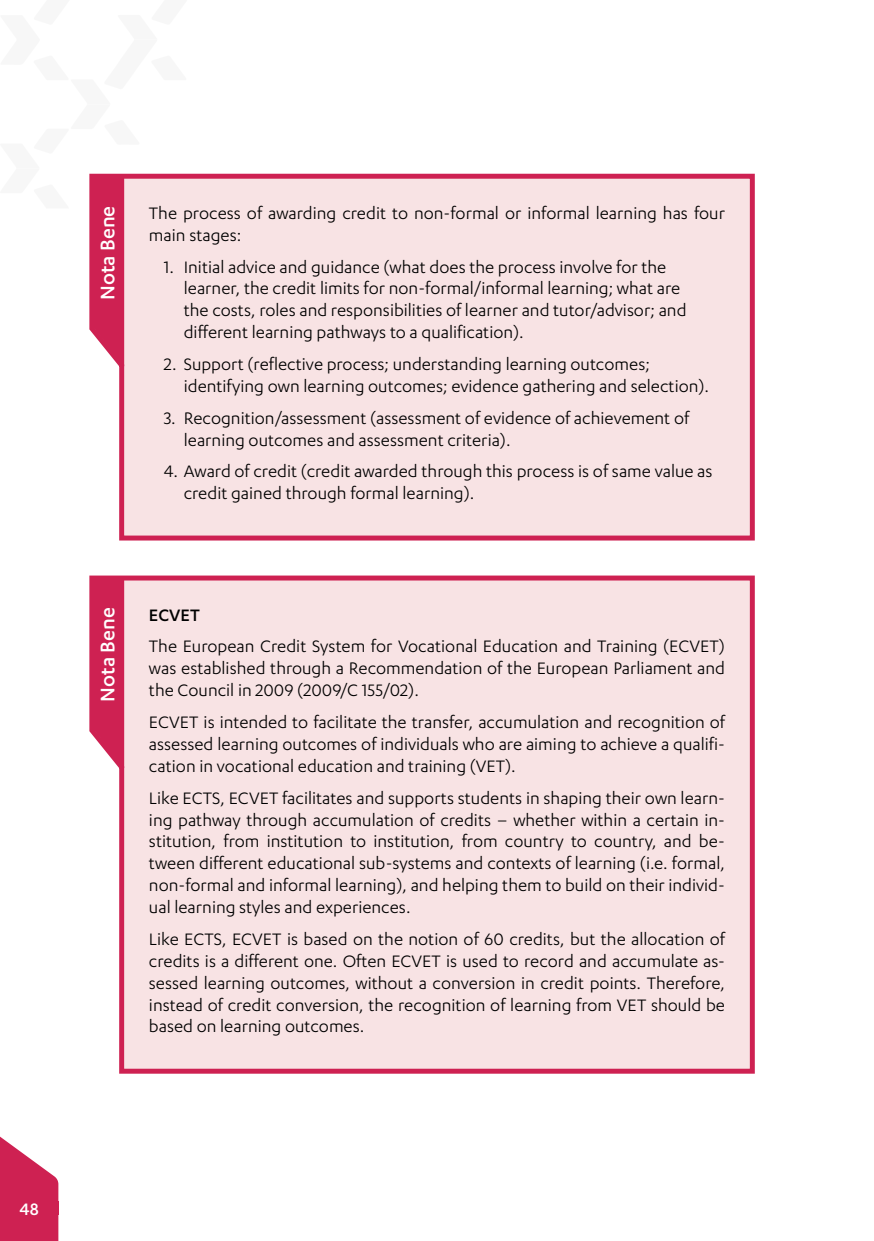
<style>
.page{position:relative;width:874px;height:1241px;background:#fff}
.page>*{position:absolute;margin:0;border:0;box-sizing:border-box;transform-origin:0 0}
.t1{font:500 22.75px "Karbon";color:#fff}
.t2{font:19.25px/21.9px "Karbon";color:#000}
.t3{font:500 19.25px "Karbon";color:#fff}
.s1{font-weight:500}
</style>
<div class="page">
<div style="left:119px;top:173px;width:636px;height:368px;background:#f8e3e4"></div>
<svg style="left:89px;top:575px;width:666px;height:499px;background:#f6dbde"></svg>
<svg style="left:93px;top:578px;width:31px;height:190px;background:#d1305e"></svg>
<svg style="left:89px;top:173px;width:116px;height:193px;background:#ebabba"></svg>
<svg style="left:0;top:1136px;width:58px;height:104px"></svg>
<div style="left:0;top:1201px;width:58px;height:13px;background:#ce2152"></div>
<p class="t1" style="left:95px;top:300px;width:96px;rotate:-90deg">Nota Bene</p>
<p class="t2" style="left:149px;top:201px;width:577px">The process of awarding credit to non-formal or informal learning has four main stages:</p>
<p class="t2" style="left:184px;top:255px;width:504px;text-indent:-20px">1. Initial advice and guidance (what does the process involve for the learner, the credit limits for non-formal/informal learning; what are the costs, roles and responsibilities of learner and tutor/advisor; and different learning pathways to a qualification).</p>
<p class="t2" style="left:184px;top:352px;width:526px;text-indent:-20px">2. Support (reflective process; understanding learning outcomes; identifying own learning outcomes; evidence gathering and selection).</p>
<p class="t2" style="left:184px;top:406px;width:507px;text-indent:-20px">3. Recognition/assessment (assessment of evidence of achievement of learning outcomes and assessment criteria).</p>
<p class="t2" style="left:184px;top:460px;width:530px;text-indent:-20px">4. Award of credit (credit awarded through this process is of same value as credit gained through formal learning).</p>
<p class="t1" style="left:95px;top:702px;width:96px;rotate:-90deg">Nota Bene</p>
<p class="t2" style="left:149px;top:598px;width:577px;line-height:31.8px"><span class="s1">ECVET<br></span>The European Credit System for Vocational Education and Training (ECVET)</p>
<p class="t2" style="left:149px;top:657px;width:577px">was established through a Recommendation of the European Parliament and the Council in 2009 (2009/C 155/02).</p>
<p class="t2" style="left:149px;top:710px;width:577px;text-align:justify">ECVET is intended to facilitate the transfer, accumulation and recognition of assessed learning outcomes of individuals who are aiming to achieve a qualifi&shy;cation in vocational education and training (VET).</p>
<p class="t2" style="left:149px;top:786px;width:577px;text-align:justify">Like ECTS, ECVET facilitates and supports students in shaping their own learn&shy;ing pathway through accumulation of credits – whether within a certain in&shy;stitution, from institution to institution, from country to country, and be&shy;tween different educational sub-systems and contexts of learning (i.e. formal, non-formal and informal learning), and helping them to build on their individ&shy;ual learning styles and experiences.</p>
<p class="t2" style="left:149px;top:927px;width:577px;text-align:justify">Like ECTS, ECVET is based on the notion of 60 credits, but the allocation of credits is a different one. Often ECVET is used to record and accumulate as&shy;sessed learning outcomes, without a conversion in credit points. Therefore, instead of credit conversion, the recognition of learning from VET should be based on learning outcomes.</p>
<p class="t3" style="left:20px;top:1197px;width:21px">48</p>
</div>
